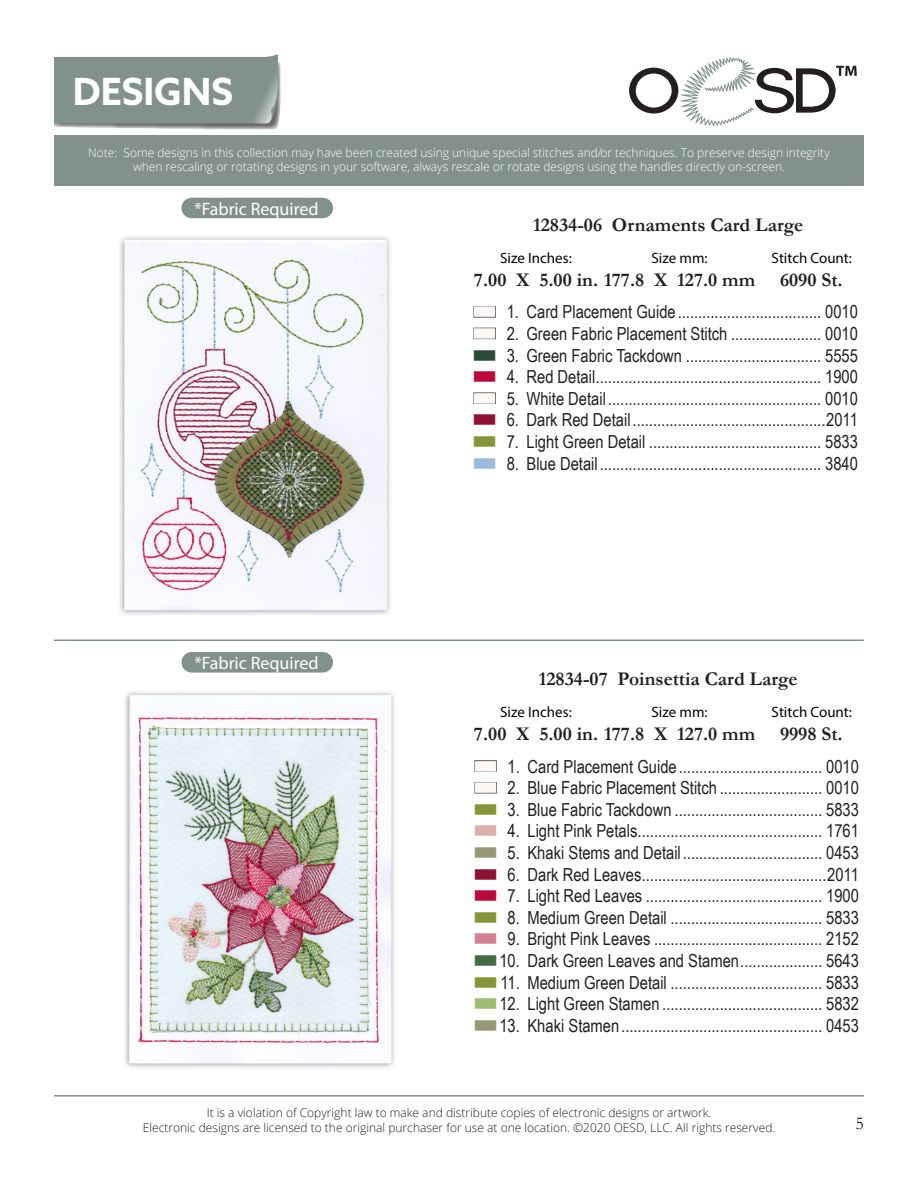
<style>
.page{position:relative;width:918px;height:1188px;background:#fff}
.page>*{position:absolute;margin:0;border:0;box-sizing:border-box;transform-origin:0 0}
.t1{font:700 37.5px "Azo Sans";color:#fff}
.t2{font:700 19.5px "Garamond";color:#231f20}
.t3{font:18px "Arial Narrow";color:#231f20}
.t4{font:18px "Myriad Pro";color:#fff}
.t5{font:18px "Garamond";color:#231f20}
.t6{font:15px "Myriad Pro";color:#040503}
.t7{font:300 12px/14.4px "Open Sans";color:#fff;text-align:center}
.t8{font:300 12px/14.4px "Open Sans";color:#231f20;text-align:center}
.s1{color:#294b39}
.s2{color:#bc0a38}
.s3{color:#8e1134}
.s4{color:#869337}
.s5{color:#9cbade}
.s6{color:#deaeab}
.s7{color:#969975}
.s8{color:#d57f93}
.s9{color:#406b43}
.s10{color:#9bbf71}
</style>
<div class="page">
<svg style="left:629px;top:57px;width:228px;height:69px"></svg>
<div style="left:54px;top:135px;width:810px;height:51px;background:#82918c"></div>
<hr style="left:54px;top:640px;width:810px;height:1px;background:#82918c">
<hr style="left:54px;top:1095px;width:810px;height:2px;background:#82918c">
<svg style="left:54px;top:54px;width:227px;height:76px;background:#8c9994"></svg>
<img style="left:124px;top:692px;width:271px;height:376px">
<img style="left:120px;top:236px;width:270px;height:379px">
<div style="left:182px;top:652px;width:151px;height:21px;background:#82918c;border-radius:10px"></div>
<div style="left:182px;top:198px;width:151px;height:20px;background:#82918c;border-radius:10px"></div>
<h1 class="t1" style="left:73px;top:67px;width:162px">DESIGNS</h1>
<p class="t7" style="left:88px;top:145px;width:743px">Note: Some designs in this collection may have been created using unique special stitches and/or techniques. To preserve design integrity when rescaling or rotating designs in your software, always rescale or rotate designs using the handles directly on-screen.</p>
<p class="t4" style="left:194px;top:198px;width:126px">*Fabric Required</p>
<p class="t4" style="left:194px;top:652px;width:126px">*Fabric Required</p>
<p class="t2" style="left:533px;top:212px;width:272px">12834-06 Ornaments Card Large</p>
<p class="t2" style="left:474px;top:266px;width:283px">7.00 X 5.00 in. 177.8 X 127.0 mm</p>
<p class="t2" style="left:780px;top:266px;width:64px">6090 St.</p>
<p class="t6" style="left:500px;top:248px;width:73px">Size Inches:</p>
<p class="t6" style="left:652px;top:248px;width:58px">Size mm:</p>
<p class="t6" style="left:772px;top:248px;width:82px">Stitch Count:</p>
<p class="t3" style="left:472px;top:299px;width:387px">■ 1. Card Placement Guide................................... 0010</p>
<p class="t3" style="left:472px;top:320px;width:387px">■ 2. Green Fabric Placement Stitch ...................... 0010</p>
<p class="t3" style="left:472px;top:342px;width:387px"><span class="s1">■</span> 3. Green Fabric Tackdown ................................. 5555</p>
<p class="t3" style="left:472px;top:364px;width:387px"><span class="s2">■</span> 4. Red Detail....................................................... 1900</p>
<p class="t3" style="left:472px;top:385px;width:387px">■ 5. White Detail.................................................... 0010</p>
<p class="t3" style="left:472px;top:407px;width:387px"><span class="s3">■</span> 6. Dark Red Detail...............................................2011</p>
<p class="t3" style="left:472px;top:428px;width:387px"><span class="s4">■</span> 7. Light Green Detail .......................................... 5833</p>
<p class="t3" style="left:472px;top:450px;width:387px"><span class="s5">■</span> 8. Blue Detail...................................................... 3840</p>
<p class="t2" style="left:539px;top:666px;width:261px">12834-07 Poinsettia Card Large</p>
<p class="t2" style="left:780px;top:721px;width:64px">9998 St.</p>
<p class="t3" style="left:473px;top:753px;width:387px">■ 1. Card Placement Guide................................... 0010</p>
<p class="t3" style="left:473px;top:775px;width:387px">■ 2. Blue Fabric Placement Stitch ......................... 0010</p>
<p class="t3" style="left:473px;top:796px;width:387px"><span class="s4">■</span> 3. Blue Fabric Tackdown .................................... 5833</p>
<p class="t3" style="left:473px;top:818px;width:387px"><span class="s6">■</span> 4. Light Pink Petals............................................. 1761</p>
<p class="t3" style="left:473px;top:839px;width:387px"><span class="s7">■</span> 5. Khaki Stems and Detail.................................. 0453</p>
<p class="t3" style="left:473px;top:861px;width:387px"><span class="s3">■</span> 6. Dark Red Leaves.............................................2011</p>
<p class="t3" style="left:473px;top:883px;width:387px"><span class="s2">■</span> 7. Light Red Leaves ........................................... 1900</p>
<p class="t3" style="left:473px;top:904px;width:387px"><span class="s4">■</span> 8. Medium Green Detail ..................................... 5833</p>
<p class="t3" style="left:473px;top:926px;width:387px"><span class="s8">■</span> 9. Bright Pink Leaves ......................................... 2152</p>
<p class="t3" style="left:473px;top:947px;width:387px"><span class="s9">■</span> 10. Dark Green Leaves and Stamen.................... 5643</p>
<p class="t3" style="left:473px;top:969px;width:387px"><span class="s4">■</span> 11. Medium Green Detail ..................................... 5833</p>
<p class="t3" style="left:473px;top:991px;width:387px"><span class="s10">■</span> 12. Light Green Stamen ....................................... 5832</p>
<p class="t3" style="left:473px;top:1012px;width:387px"><span class="s7">■</span> 13. Khaki Stamen................................................. 0453</p>
<p class="t6" style="left:500px;top:703px;width:73px">Size Inches:</p>
<p class="t6" style="left:652px;top:703px;width:58px">Size mm:</p>
<p class="t6" style="left:772px;top:703px;width:82px">Stitch Count:</p>
<p class="t2" style="left:474px;top:721px;width:283px">7.00 X 5.00 in. 177.8 X 127.0 mm</p>
<p class="t8" style="left:143px;top:1105px;width:634px">It is a violation of Copyright law to make and distribute copies of electronic designs or artwork.<br>Electronic designs are licensed to the original purchaser for use at one location. ©2020 OESD, LLC. All rights reserved.</p>
<p class="t5" style="left:856px;top:1111px;width:10px">5</p>
</div>
